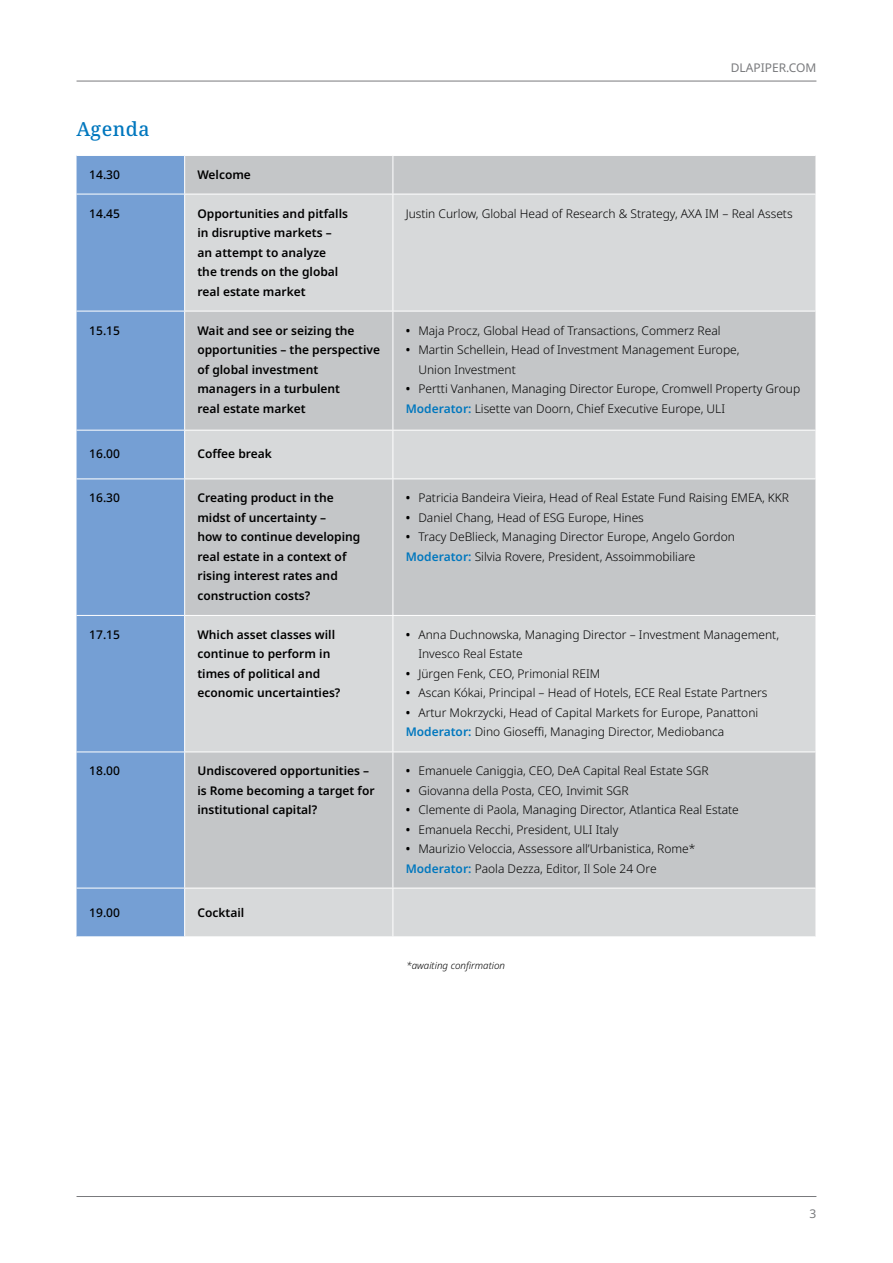
<style>
.page{position:relative;width:893px;height:1263px;background:#fff}
.page>*{position:absolute;margin:0;border:0;box-sizing:border-box;transform-origin:0 0}
.t1{font:500 19.5px "Noto Serif";letter-spacing:.025em;color:#0077be}
.t2{font:300 12px/19.5px "Noto Sans";color:#000}
.t3{font:600 12px/19.5px "Noto Sans";color:#000}
.t4{font:500 12px "Noto Sans";color:#000}
.t5{font:12px "Noto Sans";color:#797a7d}
.t6{font:italic 300 9.75px "Noto Sans";color:#000}
.s1{font-weight:600}
.s2{font-weight:600;color:#0077be}
</style>
<div class="page">
<hr style="left:77px;top:1196px;width:739px;height:1px;background:#797a7d">
<hr style="left:77px;top:81px;width:739px;height:1px;background:#797a7d">
<svg style="left:77px;top:156px;width:738px;height:322px;background:#96afcf"></svg>
<div style="left:185px;top:195px;width:630px;height:116px;background:#d7d9da"></div>
<svg style="left:185px;top:312px;width:630px;height:303px;background:#c7c9cb"></svg>
<div style="left:77px;top:479px;width:107px;height:457px;background:#759fd4"></div>
<svg style="left:185px;top:616px;width:630px;height:320px;background:#cfd1d2"></svg>
<hr style="left:184px;top:156px;width:1px;height:38px;background:#fff">
<hr style="left:393px;top:156px;width:1px;height:38px;background:#fff">
<hr style="left:77px;top:194px;width:108px;height:1px;background:#fff">
<hr style="left:185px;top:194px;width:208px;height:1px;background:#fff">
<hr style="left:184px;top:194px;width:1px;height:117px;background:#fff">
<hr style="left:393px;top:194px;width:422px;height:1px;background:#fff">
<hr style="left:393px;top:194px;width:1px;height:117px;background:#fff">
<hr style="left:77px;top:311px;width:108px;height:1px;background:#fff">
<hr style="left:77px;top:430px;width:108px;height:1px;background:#fff">
<hr style="left:184px;top:430px;width:1px;height:48px;background:#fff">
<hr style="left:393px;top:430px;width:1px;height:48px;background:#fff">
<hr style="left:184px;top:311px;width:1px;height:119px;background:#fff">
<hr style="left:393px;top:311px;width:1px;height:119px;background:#fff">
<hr style="left:185px;top:311px;width:208px;height:1px;background:#fff">
<hr style="left:393px;top:311px;width:422px;height:1px;background:#fff">
<hr style="left:185px;top:430px;width:208px;height:1px;background:#fff">
<hr style="left:393px;top:430px;width:422px;height:1px;background:#fff">
<hr style="left:185px;top:478px;width:208px;height:1px;background:#fff">
<hr style="left:393px;top:478px;width:422px;height:1px;background:#fff">
<hr style="left:393px;top:479px;width:1px;height:136px;background:#fff">
<hr style="left:393px;top:616px;width:1px;height:135px;background:#fff">
<hr style="left:393px;top:752px;width:1px;height:136px;background:#fff">
<hr style="left:393px;top:888px;width:1px;height:48px;background:#fff">
<hr style="left:77px;top:615px;width:108px;height:1px;background:#fff">
<hr style="left:77px;top:751px;width:108px;height:1px;background:#fff">
<hr style="left:77px;top:888px;width:108px;height:1px;background:#fff">
<hr style="left:185px;top:751px;width:208px;height:1px;background:#fff">
<hr style="left:393px;top:751px;width:422px;height:1px;background:#fff">
<hr style="left:185px;top:888px;width:208px;height:1px;background:#fff">
<hr style="left:393px;top:888px;width:422px;height:1px;background:#fff">
<p class="t5" style="left:731px;top:60px;width:87px">DLAPIPER.COM</p>
<h1 class="t1" style="left:77px;top:115px;width:75px">Agenda</h1>
<p class="t4" style="left:89px;top:166px;width:32px">14.30</p>
<p class="t3" style="left:197px;top:165px;width:55px">Welcome</p>
<p class="t4" style="left:89px;top:205px;width:32px">14.45</p>
<p class="t3" style="left:197px;top:204px;width:152px">Opportunities and pitfalls in disruptive markets – an attempt to analyze the trends on the global real estate market</p>
<p class="t2" style="left:406px;top:204px;width:388px">Justin Curlow, Global Head of Research &amp; Strategy, AXA IM – Real Assets</p>
<p class="t4" style="left:89px;top:322px;width:32px">15.15</p>
<p class="t3" style="left:197px;top:321px;width:184px">Wait and see or seizing the opportunities – the perspective of global investment managers in a turbulent<br>real estate market</p>
<p class="t2" style="left:406px;top:321px;width:316px"><span class="s1">•</span> Maja Procz, Global Head of Transactions, Commerz Real</p>
<p class="t2" style="left:418px;top:340px;width:323px;text-indent:-13px"><span class="s1">•</span> Martin Schellein, Head of Investment Management Europe,<br>Union Investment</p>
<p class="t2" style="left:406px;top:379px;width:396px"><span class="s1">•</span> Pertti Vanhanen, Managing Director Europe, Cromwell Property Group<br><span class="s2">Moderator:</span> Lisette van Doorn, Chief Executive Europe, ULI</p>
<p class="t4" style="left:89px;top:445px;width:32px">16.00</p>
<p class="t3" style="left:197px;top:444px;width:76px">Coffee break</p>
<p class="t4" style="left:89px;top:490px;width:32px">16.30</p>
<p class="t3" style="left:197px;top:489px;width:164px">Creating product in the midst of uncertainty –<br>how to continue developing real estate in a context of rising interest rates and construction costs?</p>
<p class="t2" style="left:406px;top:489px;width:385px"><span class="s1">•</span> Patricia Bandeira Vieira, Head of Real Estate Fund Raising EMEA, KKR</p>
<p class="t2" style="left:406px;top:508px;width:240px"><span class="s1">•</span> Daniel Chang, Head of ESG Europe, Hines</p>
<p class="t2" style="left:406px;top:528px;width:331px"><span class="s1">•</span> Tracy DeBlieck, Managing Director Europe, Angelo Gordon<br><span class="s2">Moderator:</span> Silvia Rovere, President, Assoimmobiliare</p>
<p class="t4" style="left:89px;top:626px;width:32px">17.15</p>
<p class="t3" style="left:197px;top:625px;width:145px">Which asset classes will continue to perform in times of political and economic uncertainties?</p>
<p class="t2" style="left:418px;top:625px;width:362px;text-indent:-13px"><span class="s1">•</span> Anna Duchnowska, Managing Director – Investment Management,<br>Invesco Real Estate</p>
<p class="t2" style="left:406px;top:664px;width:196px"><span class="s1">•</span> Jürgen Fenk, CEO, Primonial REIM</p>
<p class="t2" style="left:406px;top:684px;width:363px"><span class="s1">•</span> Ascan Kókai, Principal – Head of Hotels, ECE Real Estate Partners</p>
<p class="t2" style="left:406px;top:703px;width:354px"><span class="s1">•</span> Artur Mokrzycki, Head of Capital Markets for Europe, Panattoni<br><span class="s2">Moderator:</span> Dino Gioseffi, Managing Director, Mediobanca</p>
<p class="t4" style="left:89px;top:763px;width:32px">18.00</p>
<p class="t3" style="left:197px;top:762px;width:179px">Undiscovered opportunities – is Rome becoming a target for institutional capital?</p>
<p class="t2" style="left:406px;top:762px;width:305px"><span class="s1">•</span> Emanuele Caniggia, CEO, DeA Capital Real Estate SGR</p>
<p class="t2" style="left:406px;top:781px;width:225px"><span class="s1">•</span> Giovanna della Posta, CEO, Invimit SGR</p>
<p class="t2" style="left:406px;top:801px;width:335px"><span class="s1">•</span> Clemente di Paola, Managing Director, Atlantica Real Estate</p>
<p class="t2" style="left:406px;top:820px;width:214px"><span class="s1">•</span> Emanuela Recchi, President, ULI Italy</p>
<p class="t2" style="left:406px;top:840px;width:291px"><span class="s1">•</span> Maurizio Veloccia, Assessore all’Urbanistica, Rome*<br><span class="s2">Moderator:</span> Paola Dezza, Editor, Il Sole 24 Ore</p>
<p class="t4" style="left:89px;top:904px;width:32px">19.00</p>
<p class="t3" style="left:197px;top:903px;width:48px">Cocktail</p>
<p class="t6" style="left:406px;top:959px;width:100px">*awaiting confirmation</p>
<p class="t5" style="left:810px;top:1205px;width:8px">3</p>
</div>
